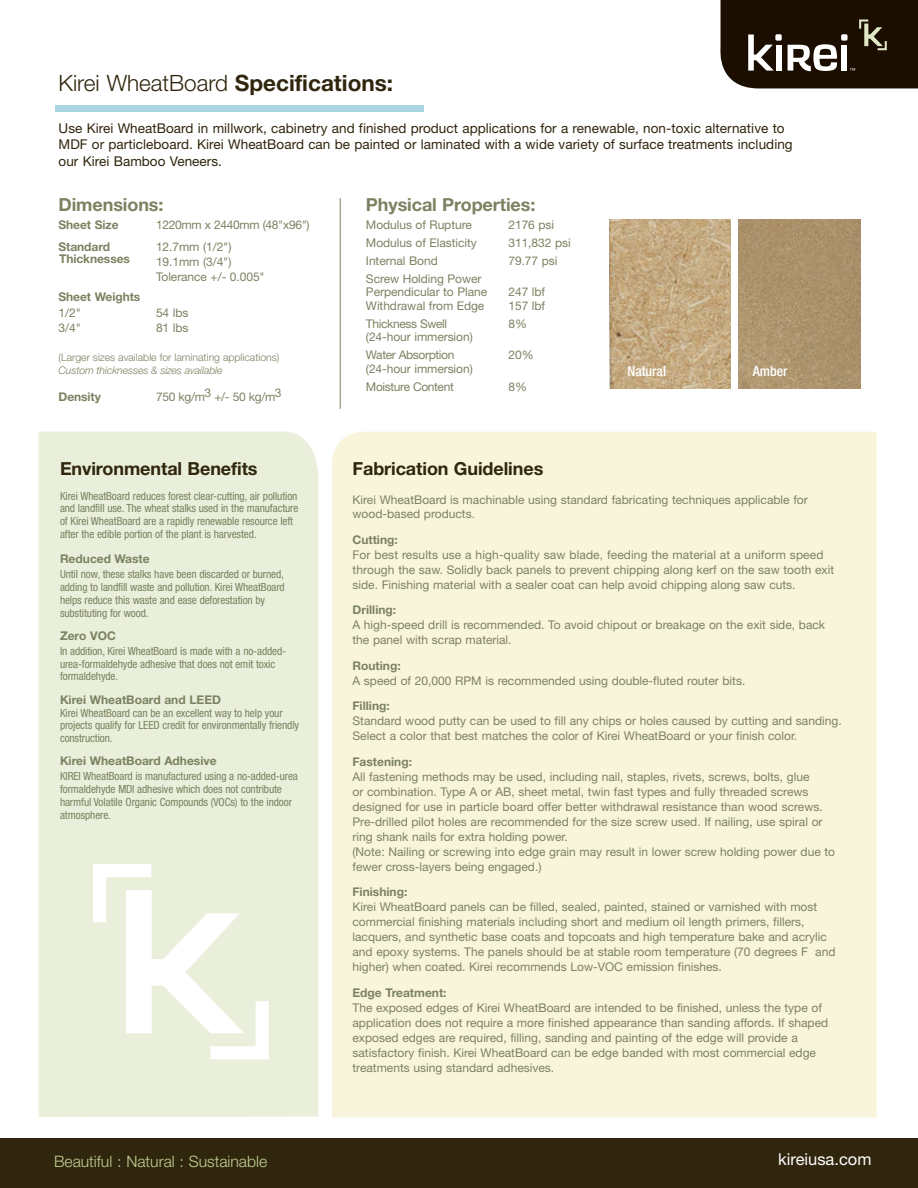
<style>
.page{position:relative;width:918px;height:1188px;background:#fff}
.page>*{position:absolute;margin:0;border:0;box-sizing:border-box;transform-origin:0 0}
.t1{font:300 22.5px "Helvetica Neue";color:#30250d}
.t2{font:700 18px "Helvetica Neue";letter-spacing:-.005em;color:#30250d}
.t3{font:700 18px "Helvetica Neue";letter-spacing:-.005em;color:#7b8261}
.t4{font:16.5px "Helvetica Neue";color:#fff}
.t5{font:300 15.75px "Helvetica Neue";color:#c1d194}
.t6{font:500 condensed 13.8px "Helvetica Neue";color:#fff}
.t7{font:13.5px/16.5px "Helvetica Neue";letter-spacing:.005em;color:#30250d}
.t8{font:12px/15px "Helvetica Neue";color:#7b8261}
.t9{font:700 12px "Helvetica Neue";color:#7b8261}
.t10{font:12px/18px "Helvetica Neue";letter-spacing:-.03em;color:#7b8261}
.t11{font:12px "Helvetica Neue";letter-spacing:-.025em;color:#7b8261}
.t12{font:condensed 11.25px/12.8px "Helvetica Neue";letter-spacing:-.01em;color:#7b8261}
.t13{font:300 10.5px "Helvetica Neue";color:#7b8261}
.t14{font:italic 300 10.5px "Helvetica Neue";letter-spacing:-.01em;color:#7b8261}
.s1{font-weight:700}
</style>
<div class="page">
<div style="left:331px;top:432px;width:546px;height:686px;background:#f9f5dd"></div>
<hr style="left:340px;top:198px;width:1px;height:211px;background:#7b8261">
<div style="left:39px;top:431px;width:279px;height:686px;background:#e9efda"></div>
<img style="left:738px;top:219px;width:123px;height:169px">
<img style="left:610px;top:220px;width:121px;height:168px">
<svg style="left:93px;top:864px;width:176px;height:195px"></svg>
<svg style="left:720px;top:0;width:198px;height:88px;background:#372b1f"></svg>
<div style="left:55px;top:105px;width:369px;height:6px;background:#abd6e3"></div>
<div style="left:0;top:1138px;width:918px;height:50px;background:#30250d"></div>
<h1 class="t1" style="left:59px;top:70px;width:336px">Kirei WheatBoard <span class="s1">Specifications:</span></h1>
<p class="t7" style="left:59px;top:119px;width:736px">Use Kirei WheatBoard in millwork, cabinetry and finished product applications for a renewable, non-toxic alternative to<br>MDF or particleboard. Kirei WheatBoard can be painted or laminated with a wide variety of surface treatments including our Kirei Bamboo Veneers.</p>
<h2 class="t3" style="left:366px;top:193px;width:171px">Physical Properties:</h2>
<p class="t8" style="left:366px;top:217px;width:107px">Modulus of Rupture</p>
<p class="t8" style="left:508px;top:217px;width:47px">2176 psi</p>
<p class="t8" style="left:366px;top:235px;width:112px">Modulus of Elasticity</p>
<p class="t8" style="left:508px;top:235px;width:64px">311,832 psi</p>
<p class="t8" style="left:366px;top:253px;width:73px">Internal Bond</p>
<p class="t8" style="left:508px;top:253px;width:50px">79.77 psi</p>
<p class="t8" style="left:366px;top:271px;width:123px;line-height:13.5px">Screw Holding Power<br>Perpendicular to Plane</p>
<h2 class="t3" style="left:59px;top:193px;width:107px">Dimensions:</h2>
<p class="t9" style="left:59px;top:217px;width:62px">Sheet Size</p>
<p class="t11" style="left:156px;top:217px;width:155px">1220mm x 2440mm (48"x96")</p>
<p class="t9" style="left:59px;top:239px;width:53px">Standard</p>
<p class="t8" style="left:156px;top:239px;width:110px">12.7mm (1/2")<br>19.1mm (3/4")<br>Tolerance +/- 0.005"</p>
<p class="t9" style="left:59px;top:289px;width:83px">Sheet Weights</p>
<p class="t8" style="left:59px;top:305px;width:24px">1/2"</p>
<p class="t8" style="left:156px;top:305px;width:34px">54 lbs</p>
<p class="t8" style="left:59px;top:320px;width:24px">3/4"</p>
<p class="t8" style="left:156px;top:320px;width:34px">81 lbs</p>
<p class="t13" style="left:59px;top:350px;width:222px">(Larger sizes available for laminating applications)</p>
<p class="t14" style="left:59px;top:364px;width:166px">Custom thicknesses &amp; sizes available</p>
<p class="t9" style="left:59px;top:389px;width:44px">Density</p>
<p class="t11" style="left:156px;top:390px;width:127px">750 kg/m3 +/- 50 kg/m3</p>
<p class="t9" style="left:59px;top:252px;width:72px">Thicknesses</p>
<p class="t8" style="left:508px;top:284px;width:38px">247 lbf</p>
<p class="t8" style="left:366px;top:298px;width:120px">Withdrawal from Edge</p>
<p class="t8" style="left:508px;top:298px;width:38px">157 lbf</p>
<p class="t10" style="left:366px;top:314px;width:83px">Thickness Swell</p>
<p class="t8" style="left:508px;top:316px;width:20px">8%</p>
<p class="t10" style="left:366px;top:328px;width:108px">(24-hour immersion)<br>Water Absorption</p>
<p class="t8" style="left:508px;top:347px;width:27px">20%</p>
<p class="t10" style="left:366px;top:359px;width:108px">(24-hour immersion)<br>Moisture Content</p>
<p class="t6" style="left:627px;top:362px;width:40px">Natural</p>
<p class="t6" style="left:753px;top:362px;width:36px">Amber</p>
<p class="t8" style="left:508px;top:379px;width:20px">8%</p>
<h2 class="t2" style="left:60px;top:457px;width:199px">Environmental Benefits</h2>
<p class="t12" style="left:60px;top:489px;width:240px">Kirei WheatBoard reduces forest clear-cutting, air pollution and landfill use. The wheat stalks used in the manufacture of Kirei WheatBoard are a rapidly renewable resource left after the edible portion of the plant is harvested.</p>
<p class="t9" style="left:60px;top:552px;width:91px">Reduced Waste</p>
<p class="t12" style="left:60px;top:568px;width:226px">Until now, these stalks have been discarded or burned, adding to landfill waste and pollution. Kirei WheatBoard helps reduce this waste and ease deforestation by substituting for wood.</p>
<p class="t9" style="left:60px;top:628px;width:57px">Zero VOC</p>
<p class="t12" style="left:60px;top:644px;width:228px">In addition, Kirei WheatBoard is made with a no-added&shy;urea-formaldehyde adhesive that does not emit toxic formaldehyde.</p>
<p class="t9" style="left:60px;top:692px;width:163px">Kirei WheatBoard and LEED</p>
<p class="t12" style="left:60px;top:706px;width:241px">Kirei WheatBoard can be an excellent way to help your projects qualify for LEED credit for environmentally friendly construction.</p>
<p class="t9" style="left:60px;top:754px;width:158px">Kirei WheatBoard Adhesive</p>
<p class="t12" style="left:60px;top:770px;width:239px">KIREI WheatBoard is manufactured using a no-added-urea formaldehyde MDI adhesive which does not contribute harmful Volatile Organic Compounds (VOCs) to the indoor atmosphere.</p>
<h2 class="t2" style="left:353px;top:457px;width:192px">Fabrication Guidelines</h2>
<p class="t8" style="left:353px;top:492px;width:457px;line-height:14.4px">Kirei WheatBoard is machinable using standard fabricating techniques applicable for wood-based products.</p>
<p class="t9" style="left:353px;top:532px;width:47px">Cutting:</p>
<p class="t8" style="left:353px;top:547px;width:483px">For best results use a high-quality saw blade, feeding the material at a uniform speed through the saw. Solidly back panels to prevent chipping along kerf on the saw tooth exit side. Finishing material with a sealer coat can help avoid chipping along saw cuts.</p>
<p class="t9" style="left:353px;top:602px;width:45px">Drilling:</p>
<p class="t8" style="left:353px;top:617px;width:474px">A high-speed drill is recommended. To avoid chipout or breakage on the exit side, back the panel with scrap material.</p>
<p class="t9" style="left:353px;top:658px;width:50px">Routing:</p>
<p class="t8" style="left:353px;top:673px;width:394px">A speed of 20,000 RPM is recommended using double-fluted router bits.</p>
<p class="t9" style="left:353px;top:698px;width:39px">Filling:</p>
<p class="t8" style="left:353px;top:713px;width:491px">Standard wood putty can be used to fill any chips or holes caused by cutting and sanding.<br>Select a color that best matches the color of Kirei WheatBoard or your finish color.</p>
<p class="t9" style="left:353px;top:754px;width:61px">Fastening:</p>
<p class="t8" style="left:353px;top:769px;width:484px">All fastening methods may be used, including nail, staples, rivets, screws, bolts, glue<br>or combination. Type A or AB, sheet metal, twin fast types and fully threaded screws designed for use in particle board offer better withdrawal resistance than wood screws.<br>Pre-drilled pilot holes are recommended for the size screw used. If nailing, use spiral or ring shank nails for extra holding power.<br>(Note: Nailing or screwing into edge grain may result in lower screw holding power due to fewer cross-layers being engaged.)</p>
<p class="t9" style="left:353px;top:884px;width:56px">Finishing:</p>
<p class="t8" style="left:353px;top:899px;width:484px">Kirei WheatBoard panels can be filled, sealed, painted, stained or varnished with most commercial finishing materials including short and medium oil length primers, fillers, lacquers, and synthetic base coats and topcoats and high temperature bake and acrylic and epoxy systems. The panels should be at stable room temperature (70 degrees F and higher) when coated. Kirei recommends Low-VOC emission finishes.</p>
<p class="t9" style="left:353px;top:985px;width:96px">Edge Treatment:</p>
<p class="t8" style="left:353px;top:1000px;width:477px">The exposed edges of Kirei WheatBoard are intended to be finished, unless the type of application does not require a more finished appearance than sanding affords. If shaped exposed edges are required, filling, sanding and painting of the edge will provide a satisfactory finish. Kirei WheatBoard can be edge banded with most commercial edge treatments using standard adhesives.</p>
<h3 class="t5" style="left:54px;top:1152px;width:215px">Beautiful : Natural : Sustainable</h3>
<h3 class="t4" style="left:778px;top:1149px;width:95px">kireiusa.com</h3>
</div>
